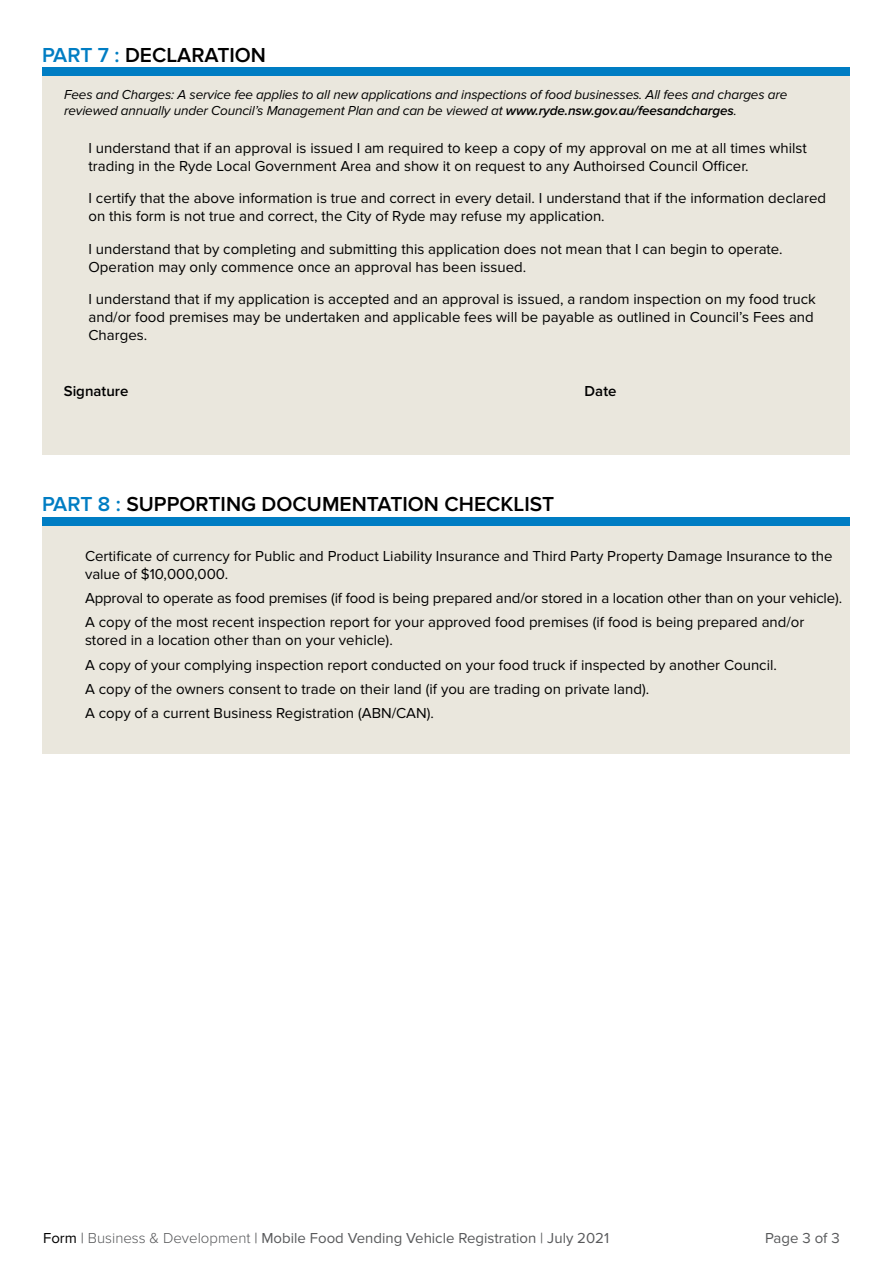
<style>
.page{position:relative;width:893px;height:1263px;background:#fff}
.page>*{position:absolute;margin:0;border:0;box-sizing:border-box;transform-origin:0 0}
.t1{font:600 21px "Proxima Nova";color:#000}
.t2{font:15px/18px "Proxima Nova";color:#000}
.t3{font:15px "Proxima Nova";color:#58595b}
.t4{font:600 15px "Proxima Nova";color:#000}
.t5{font:italic 13.5px/16.2px "Proxima Nova";letter-spacing:-.01em;color:#000}
.s1{color:#007dc3}
.s2{font-weight:600}
.s3{color:#000}
.s4{font-weight:300}
</style>
<div class="page">
<div style="left:43px;top:71px;width:807px;height:384px;background:#eae7dd"></div>
<div style="left:43px;top:520px;width:807px;height:234px;background:#eae7dd"></div>
<div style="left:43px;top:67px;width:807px;height:9px;background:#007dc3"></div>
<div style="left:43px;top:517px;width:807px;height:9px;background:#007dc3"></div>
<h1 class="t1" style="left:42px;top:43px;width:225px"><span class="s1">PART 7 :</span> DECLARATION</h1>
<p class="t5" style="left:64px;top:87px;width:725px">Fees and Charges: A service fee applies to all new applications and inspections of food businesses. All fees and charges are reviewed annually under Council’s Management Plan and can be viewed at <span class="s2">www.ryde.nsw.gov.au/feesandcharges</span>.</p>
<p class="t2" style="left:88px;top:139px;width:720px">I understand that if an approval is issued I am required to keep a copy of my approval on me at all times whilst trading in the Ryde Local Government Area and show it on request to any Authoirsed Council Officer.</p>
<p class="t2" style="left:88px;top:190px;width:739px">I certify that the above information is true and correct in every detail. I understand that if the information declared on this form is not true and correct, the City of Ryde may refuse my application.</p>
<p class="t2" style="left:88px;top:240px;width:696px">I understand that by completing and submitting this application does not mean that I can begin to operate.<br>Operation may only commence once an approval has been issued.</p>
<p class="t2" style="left:88px;top:291px;width:729px">I understand that if my application is accepted and an approval is issued, a random inspection on my food truck and/or food premises may be undertaken and applicable fees will be payable as outlined in Council’s Fees and<br>Charges.</p>
<p class="t4" style="left:64px;top:383px;width:66px">Signature</p>
<p class="t4" style="left:585px;top:383px;width:33px">Date</p>
<h1 class="t1" style="left:42px;top:491px;width:514px"><span class="s1">PART 8 :</span> SUPPORTING DOCUMENTATION CHECKLIST</h1>
<p class="t2" style="left:85px;top:547px;width:749px">Certificate of currency for Public and Product Liability Insurance and Third Party Property Damage Insurance to the value of $10,000,000.</p>
<p class="t2" style="left:85px;top:586px;width:759px;line-height:24.3px">Approval to operate as food premises (if food is being prepared and/or stored in a location other than on your vehicle).<br>A copy of the most recent inspection report for your approved food premises (if food is being prepared and/or</p>
<p class="t2" style="left:85px;top:629px;width:693px;line-height:24.3px">stored in a location other than on your vehicle).<br>A copy of your complying inspection report conducted on your food truck if inspected by another Council.<br>A copy of the owners consent to trade on their land (if you are trading on private land).<br>A copy of a current Business Registration (ABN/CAN).</p>
<p class="t3" style="left:43px;top:1229px;width:568px"><span class="s3">Form</span> | <span class="s4">Business &amp; Development</span> | Mobile Food Vending Vehicle Registration | July 2021</p>
<p class="t3" style="left:765px;top:1229px;width:76px">Page 3 of 3</p>
</div>
